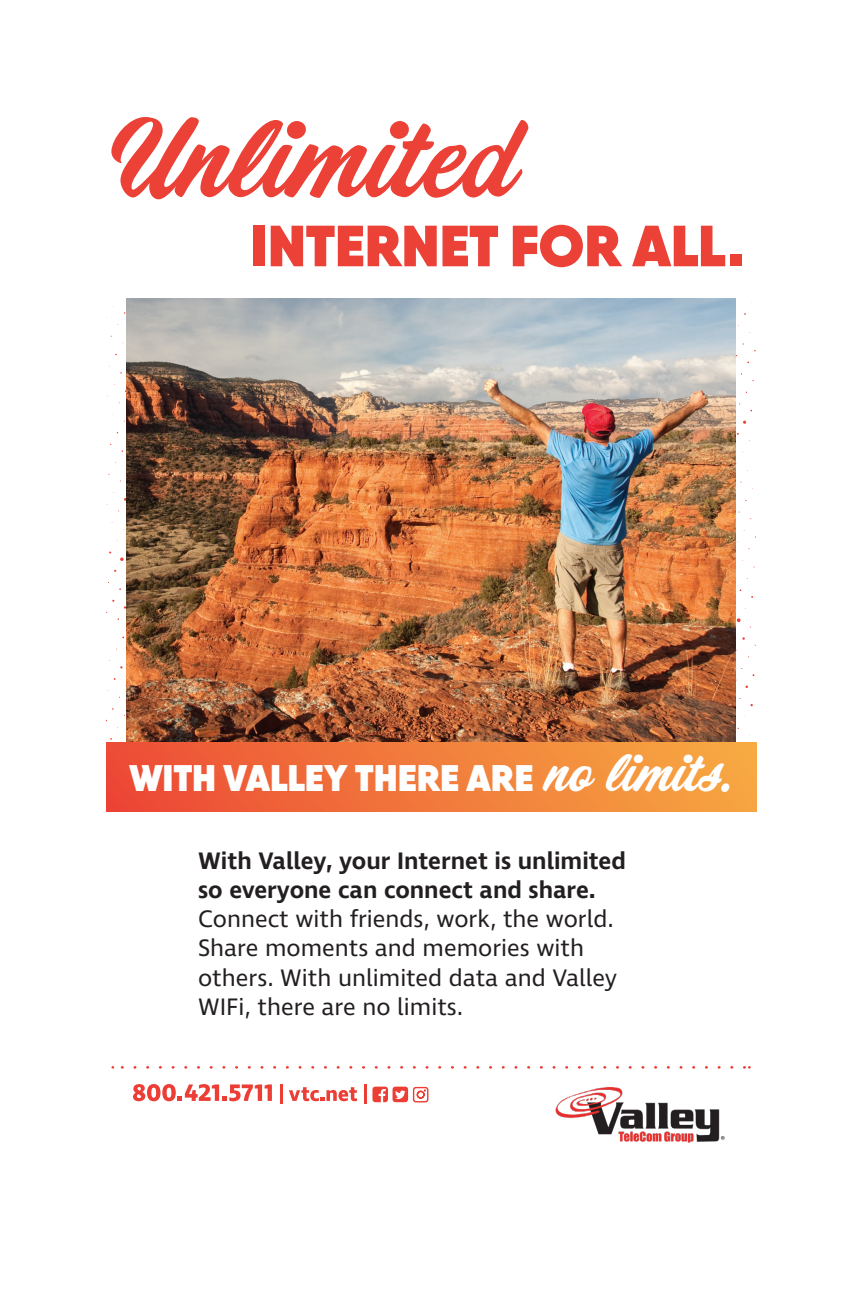
<style>
.page{position:relative;width:864px;height:1296px;background:#fff}
.page>*{position:absolute;margin:0;border:0;box-sizing:border-box;transform-origin:0 0}
.t1{font:102.4px "Corner Store JF";color:#ec4137}
.t2{font:800 58px "Qanelas";color:#ec4137}
.t3{font:800 37px "Qanelas";color:#fff}
.t4{font:24.4px/29.2px "Ingra";color:#231f20}
.s1{font-family:"Corner Store JF";font-weight:400;font-size:49.4px}
.s2{font-weight:600}
</style>
<div class="page">
<svg style="left:737px;top:618px;width:4px;height:4px"></svg>
<svg style="left:120px;top:557px;width:4px;height:4px"></svg>
<img style="left:126px;top:299px;width:609px;height:443px">
<div style="left:107px;top:742px;width:649px;height:69px;background:linear-gradient(to right,#ec4b36,#f7aa42)"></div>
<svg style="left:122px;top:1066px;width:623px;height:3px"></svg>
<img style="left:544px;top:1066px;width:191px;height:77px">
<svg style="left:133px;top:1084px;width:27px;height:17px"></svg>
<svg style="left:162px;top:1084px;width:36px;height:17px"></svg>
<svg style="left:199px;top:1084px;width:28px;height:17px"></svg>
<svg style="left:229px;top:1084px;width:24px;height:17px"></svg>
<svg style="left:255px;top:1084px;width:17px;height:17px"></svg>
<hr style="left:280px;top:1084px;width:2px;height:20px;background:#ec3e35">
<svg style="left:289px;top:1087px;width:30px;height:14px"></svg>
<svg style="left:321px;top:1090px;width:27px;height:11px"></svg>
<svg style="left:349px;top:1087px;width:8px;height:14px"></svg>
<hr style="left:364px;top:1084px;width:2px;height:20px;background:#ec3e35">
<svg style="left:372px;top:1087px;width:36px;height:15px"></svg>
<svg style="left:413px;top:1087px;width:15px;height:15px"></svg>
<p class="t1" style="left:111px;top:84px;width:406px">Unlimited</p>
<p class="t2" style="left:250px;top:208px;width:495px">INTERNET FOR ALL.</p>
<p class="t3" style="left:129px;top:754px;width:605px">WITH VALLEY THERE ARE <span class="s1">no limits.</span></p>
<p class="t4" style="left:198px;top:847px;width:429px"><span class="s2">With Valley, your Internet is unlimited so everyone can connect and share.<br></span>Connect with friends, work, the world.<br>Share moments and memories with others. With unlimited data and Valley WIFi, there are no limits.</p>
</div>
